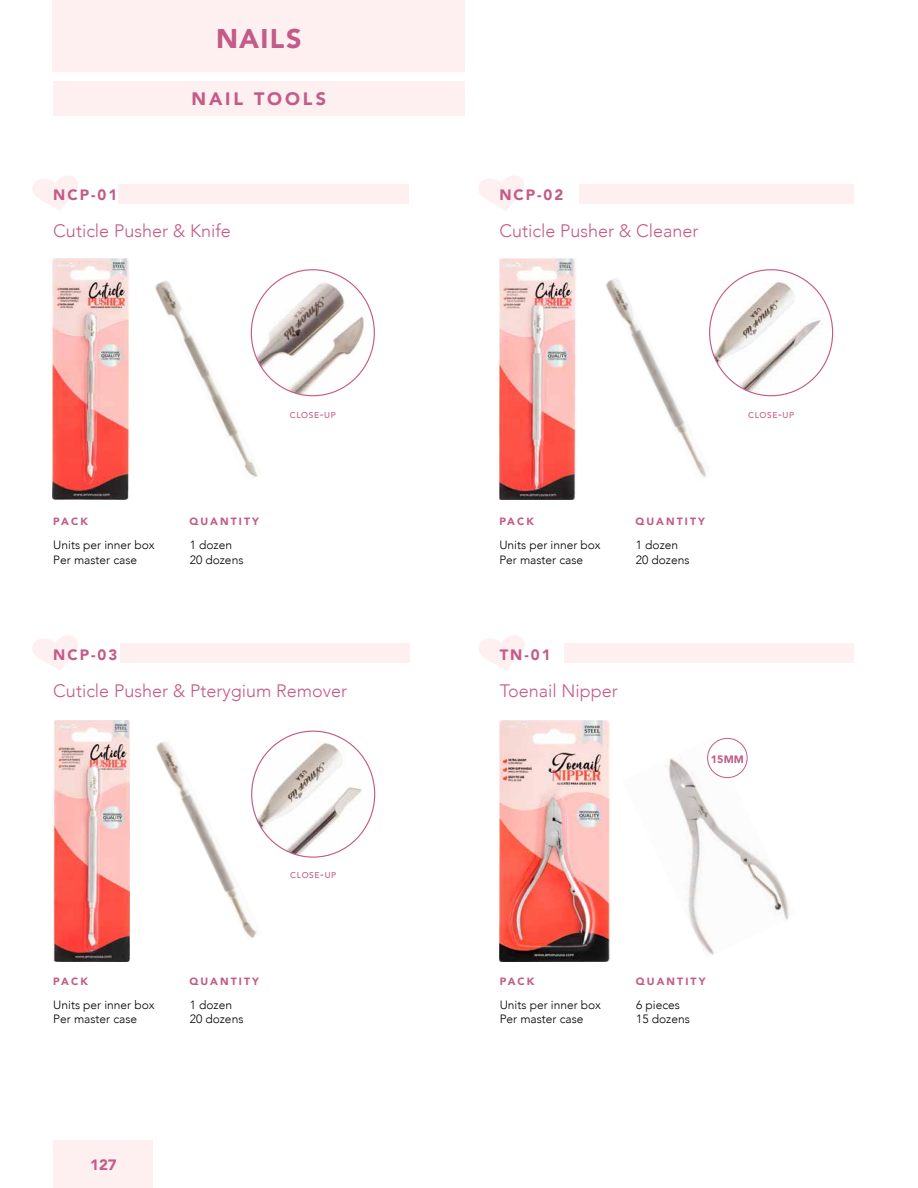
<style>
.page{position:relative;width:918px;height:1188px;background:#fff}
.page>*{position:absolute;margin:0;border:0;box-sizing:border-box;transform-origin:0 0}
.t1{font:900 27px "Avenir";letter-spacing:.045em;color:#c35b88}
.t2{font:300 18px "Avenir";color:#c35b88}
.t3{font:900 18px "Avenir";letter-spacing:.16em;color:#c35b88}
.t4{font:900 15px "Avenir";letter-spacing:.13em;color:#c35b88}
.t5{font:300 12px "Avenir";color:#000}
.t6{font:900 10.65px "Avenir";color:#c35b88}
.t7{font:900 10.5px "Avenir";letter-spacing:.2em;color:#c35b88}
.t8{font:500 8.4px "Avenir";letter-spacing:.07em;color:#c35b88}
.s1{font-size:12px}
</style>
<div class="page">
<div style="left:53px;top:1141px;width:100px;height:47px;background:#fef0f0"></div>
<div style="left:52px;top:0;width:413px;height:72px;background:#fef0f0"></div>
<div style="left:53px;top:81px;width:411px;height:35px;background:#fef0f0"></div>
<svg style="left:32px;top:635px;width:46px;height:36px"></svg>
<div style="left:120px;top:644px;width:289px;height:19px;background:#fef0f0"></div>
<svg style="left:479px;top:635px;width:46px;height:36px"></svg>
<div style="left:565px;top:644px;width:289px;height:19px;background:#fef0f0"></div>
<img style="left:53px;top:720px;width:76px;height:242px">
<img style="left:156px;top:742px;width:101px;height:197px">
<img style="left:500px;top:720px;width:111px;height:242px">
<img style="left:665px;top:738px;width:124px;height:217px">
<img style="left:252px;top:731px;width:123px;height:126px">
<div style="left:708px;top:738px;width:39px;height:40px;background:#fff;border-radius:50%"></div>
<div style="left:707px;top:738px;width:41px;height:40px;border:1px solid #c35b88;border-radius:50%"></div>
<svg style="left:32px;top:176px;width:46px;height:35px"></svg>
<div style="left:118px;top:184px;width:290px;height:19px;background:#fef0f0"></div>
<svg style="left:478px;top:176px;width:46px;height:35px"></svg>
<div style="left:579px;top:184px;width:275px;height:19px;background:#fef0f0"></div>
<img style="left:53px;top:258px;width:76px;height:242px">
<img style="left:155px;top:281px;width:105px;height:197px">
<img style="left:499px;top:258px;width:77px;height:242px">
<img style="left:605px;top:279px;width:105px;height:199px">
<img style="left:251px;top:270px;width:123px;height:126px">
<img style="left:710px;top:270px;width:123px;height:126px">
<h1 class="t1" style="left:216px;top:15px;width:87px">NAILS</h1>
<p class="t4" style="left:53px;top:182px;width:65px">NCP-01</p>
<h2 class="t3" style="left:192px;top:83px;width:136px">NAIL TOOLS</h2>
<h2 class="t2" style="left:53px;top:220px;width:179px">Cuticle Pusher &amp; Knife</h2>
<p class="t4" style="left:499px;top:182px;width:65px">NCP-02</p>
<h2 class="t2" style="left:499px;top:220px;width:201px">Cuticle Pusher &amp; Cleaner</h2>
<p class="t8" style="left:290px;top:407px;width:47px">CLOSE<span class="s1">-</span>UP</p>
<p class="t8" style="left:748px;top:407px;width:47px">CLOSE<span class="s1">-</span>UP</p>
<p class="t7" style="left:53px;top:512px;width:36px">PACK</p>
<p class="t7" style="left:189px;top:512px;width:71px">QUANTITY</p>
<p class="t5" style="left:53px;top:538px;width:103px">Units per inner box</p>
<p class="t5" style="left:190px;top:538px;width:44px">1 dozen</p>
<p class="t5" style="left:53px;top:552px;width:85px">Per master case</p>
<p class="t5" style="left:190px;top:552px;width:55px">20 dozens</p>
<p class="t4" style="left:53px;top:642px;width:65px">NCP-03</p>
<p class="t7" style="left:499px;top:512px;width:36px">PACK</p>
<p class="t7" style="left:635px;top:512px;width:71px">QUANTITY</p>
<p class="t5" style="left:499px;top:538px;width:103px">Units per inner box</p>
<p class="t5" style="left:636px;top:538px;width:44px">1 dozen</p>
<p class="t5" style="left:499px;top:552px;width:85px">Per master case</p>
<p class="t5" style="left:636px;top:552px;width:55px">20 dozens</p>
<p class="t4" style="left:500px;top:642px;width:52px">TN-01</p>
<h2 class="t2" style="left:53px;top:680px;width:295px">Cuticle Pusher &amp; Pterygium Remover</h2>
<p class="t8" style="left:290px;top:868px;width:47px">CLOSE<span class="s1">-</span>UP</p>
<p class="t7" style="left:53px;top:972px;width:36px">PACK</p>
<p class="t7" style="left:189px;top:972px;width:71px">QUANTITY</p>
<p class="t5" style="left:53px;top:998px;width:103px">Units per inner box</p>
<p class="t5" style="left:190px;top:998px;width:44px">1 dozen</p>
<p class="t5" style="left:53px;top:1012px;width:85px">Per master case</p>
<p class="t5" style="left:190px;top:1012px;width:55px">20 dozens</p>
<p class="t4" style="left:90px;top:1152px;width:28px">127</p>
<h2 class="t2" style="left:500px;top:680px;width:120px">Toenail Nipper</h2>
<p class="t6" style="left:711px;top:750px;width:35px">15MM</p>
<p class="t7" style="left:500px;top:972px;width:36px">PACK</p>
<p class="t7" style="left:636px;top:972px;width:71px">QUANTITY</p>
<p class="t5" style="left:500px;top:998px;width:103px">Units per inner box</p>
<p class="t5" style="left:636px;top:998px;width:45px">6 pieces</p>
<p class="t5" style="left:500px;top:1012px;width:85px">Per master case</p>
<p class="t5" style="left:636px;top:1012px;width:55px">15 dozens</p>
</div>
